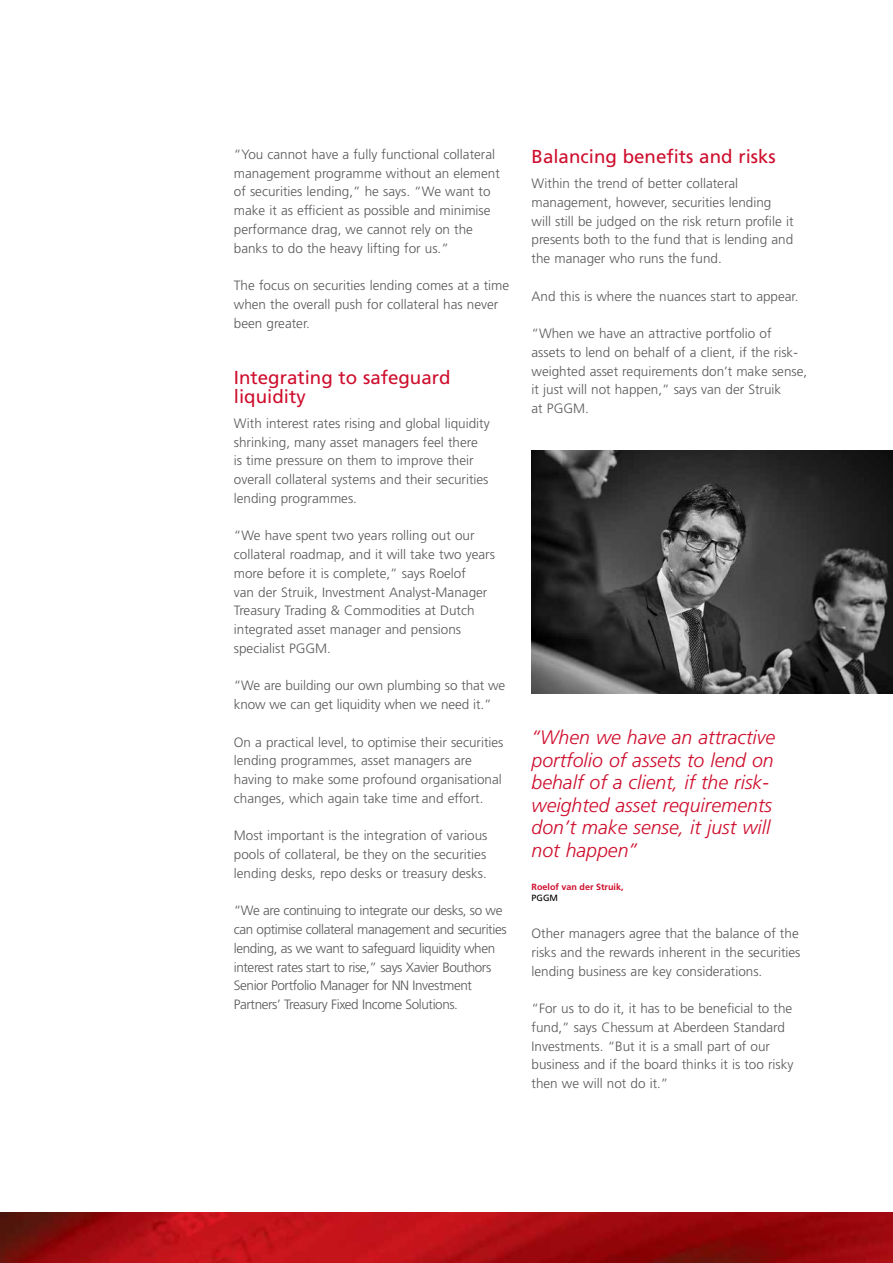
<style>
.page{position:relative;width:893px;height:1263px;background:#fff}
.page>*{position:absolute;margin:0;border:0;box-sizing:border-box;transform-origin:0 0}
.t1{font:italic 300 19.5px/22.5px "Frutiger LT Std";color:#ce0e2d}
.t2{font:18.75px/18.8px "Frutiger LT Std";color:#ce0e2d}
.t3{font:300 13.5px/18.8px "Frutiger LT Std";color:#58595b}
.t4{font:300 13.5px/18.8px "Frutiger LT Std";letter-spacing:-.03em;color:#58595b}
.t5{font:700 9px "Frutiger LT Std";color:#ce0e2d}
.t6{font:9px "Frutiger LT Std";color:#000}
</style>
<div class="page">
<img style="left:0;top:1213px;width:893px;height:50px">
<img style="left:531px;top:450px;width:362px;height:243px">
<p class="t3" style="left:234px;top:145px;width:268px">“You cannot have a fully functional collateral management programme without an element of securities lending,” he says. “We want to make it as efficient as possible and minimise performance drag, we cannot rely on the banks to do the heavy lifting for us.”</p>
<p class="t3" style="left:234px;top:276px;width:277px">The focus on securities lending comes at a time when the overall push for collateral has never been greater.</p>
<h2 class="t2" style="left:234px;top:368px;width:218px">Integrating to safeguard liquidity</h2>
<p class="t3" style="left:234px;top:414px;width:257px">With interest rates rising and global liquidity shrinking, many asset managers feel there<br>is time pressure on them to improve their overall collateral systems and their securities lending programmes.</p>
<p class="t3" style="left:234px;top:526px;width:263px">“We have spent two years rolling out our collateral roadmap, and it will take two years more before it is complete,” says Roelof<br>van der Struik, Investment Analyst-Manager Treasury Trading &amp; Commodities at Dutch integrated asset manager and pensions specialist PGGM.</p>
<p class="t3" style="left:234px;top:677px;width:273px">“We are building our own plumbing so that we know we can get liquidity when we need it.”</p>
<p class="t3" style="left:234px;top:733px;width:271px">On a practical level, to optimise their securities lending programmes, asset managers are having to make some profound organisational changes, which again take time and effort.</p>
<p class="t3" style="left:234px;top:827px;width:255px;text-align:justify">Most important is the integration of various pools of collateral, be they on the securities lending desks, repo desks or treasury desks.</p>
<p class="t4" style="left:234px;top:902px;width:274px">“We are continuing to integrate our desks, so we can optimise collateral management and securities lending, as we want to safeguard liquidity when interest rates start to rise,” says Xavier Bouthors Senior Portfolio Manager for NN Investment Partners’ Treasury Fixed Income Solutions.</p>
<h2 class="t2" style="left:531px;top:147px;width:246px">Balancing benefits and risks</h2>
<p class="t3" style="left:531px;top:174px;width:263px">Within the trend of better collateral management, however, securities lending will still be judged on the risk return profile it presents both to the fund that is lending and the manager who runs the fund.</p>
<p class="t3" style="left:531px;top:287px;width:269px">And this is where the nuances start to appear.</p>
<p class="t3" style="left:531px;top:324px;width:277px">“When we have an attractive portfolio of assets to lend on behalf of a client, if the risk&shy;weighted asset requirements don’t make sense, it just will not happen,” says van der Struik<br>at PGGM.</p>
<h1 class="t1" style="left:531px;top:726px;width:245px">“When we have an attractive portfolio of assets to lend on behalf of a client, if the risk&shy;weighted asset requirements don’t make sense, it just will not happen”</h1>
<p class="t5" style="left:531px;top:881px;width:94px">Roelof van der Struik,</p>
<p class="t6" style="left:531px;top:892px;width:28px">PGGM</p>
<p class="t3" style="left:531px;top:924px;width:270px">Other managers agree that the balance of the risks and the rewards inherent in the securities lending business are key considerations.</p>
<p class="t3" style="left:531px;top:999px;width:263px">“For us to do it, it has to be beneficial to the fund,” says Chessum at Aberdeen Standard Investments. “But it is a small part of our business and if the board thinks it is too risky then we will not do it.”</p>
</div>
